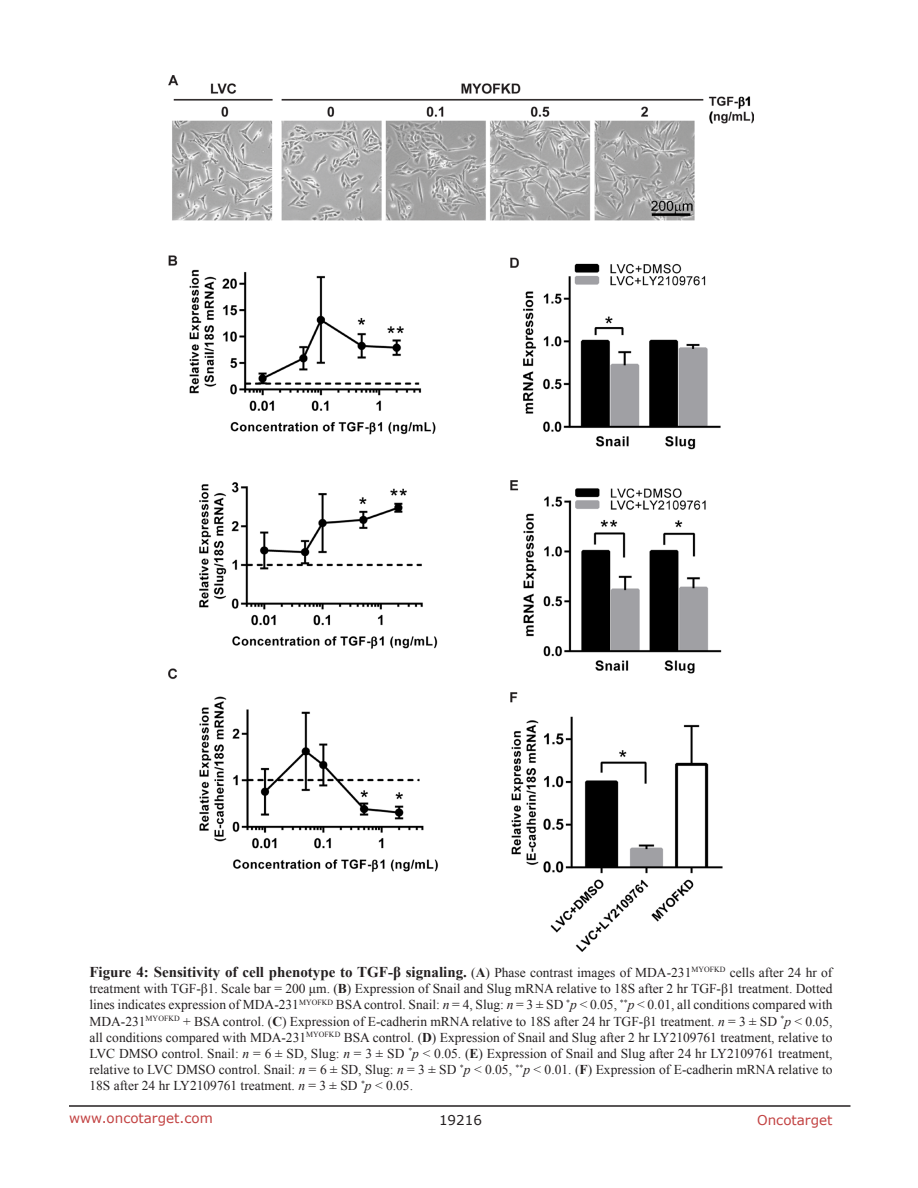
<style>
.page{position:relative;width:918px;height:1188px;background:#fff}
.page>*{position:absolute;margin:0;border:0;box-sizing:border-box;transform-origin:0 0}
.Figuretrx{font:700 15px "Times New Roman";color:#231f20}
.Figuretrx-2{font:13.5px/16.2px "Times New Roman";color:#231f20;text-align:justify}
.t1{font:13.5px "Verdana";color:#c24141}
.t2{font:13.5px "Verdana";color:#231f20}
.s1{font-weight:400;font-size:13.5px}
.s2{font-size:13.5px}
.s3{font-weight:700}
.s4{font-style:italic}
</style>
<div class="page">
<hr style="left:69px;top:1105px;width:781px;height:2px;background:#231f20">
<img style="left:169px;top:75px;width:584px;height:877px">
<p class="Figuretrx" style="left:89px;top:962px;width:745px">Figure 4: Sensitivity of cell phenotype to TGF-β signaling. <span class="s1">(</span><span class="s2">A</span><span class="s1">) Phase contrast images of MDA-231</span><sup>MYOFKD</sup> <span class="s1">cells after 24 hr of</span></p>
<p class="Figuretrx-2" style="left:89px;top:980px;width:745px">treatment with TGF-β1. Scale bar = 200 μm. (<span class="s3">B</span>) Expression of Snail and Slug mRNA relative to 18S after 2 hr TGF-β1 treatment. Dotted lines indicates expression of MDA-231<sup>MYOFKD</sup> BSA control. Snail: <span class="s4">n</span> = 4, Slug: <span class="s4">n</span> = 3 ± SD <sup>*</sup><span class="s4">p</span> &lt; 0.05, <sup>**</sup><span class="s4">p</span> &lt; 0.01, all conditions compared with MDA-231<sup>MYOFKD</sup> + BSA control. (<span class="s3">C</span>) Expression of E-cadherin mRNA relative to 18S after 24 hr TGF-β1 treatment. <span class="s4">n</span> = 3 ± SD <sup>*</sup><span class="s4">p</span> &lt; 0.05, all conditions compared with MDA-231<sup>MYOFKD</sup> BSA control. (<span class="s3">D</span>) Expression of Snail and Slug after 2 hr LY2109761 treatment, relative to LVC DMSO control. Snail: <span class="s4">n</span> = 6 ± SD, Slug: <span class="s4">n</span> = 3 ± SD <sup>*</sup><span class="s4">p</span> &lt; 0.05. (<span class="s3">E</span>) Expression of Snail and Slug after 24 hr LY2109761 treatment, relative to LVC DMSO control. Snail: <span class="s4">n</span> = 6 ± SD, Slug: <span class="s4">n</span> = 3 ± SD <sup>*</sup><span class="s4">p</span> &lt; 0.05, <sup>**</sup><span class="s4">p</span> &lt; 0.01. (<span class="s3">F</span>) Expression of E-cadherin mRNA relative to 18S after 24 hr LY2109761 treatment. <span class="s4">n</span> = 3 ± SD <sup>*</sup><span class="s4">p</span> &lt; 0.05.</p>
<p class="t1" style="left:69px;top:1109px;width:145px">www.oncotarget.com</p>
<p class="t2" style="left:439px;top:1111px;width:44px">19216</p>
<p class="t1" style="left:757px;top:1111px;width:77px">Oncotarget</p>
</div>
